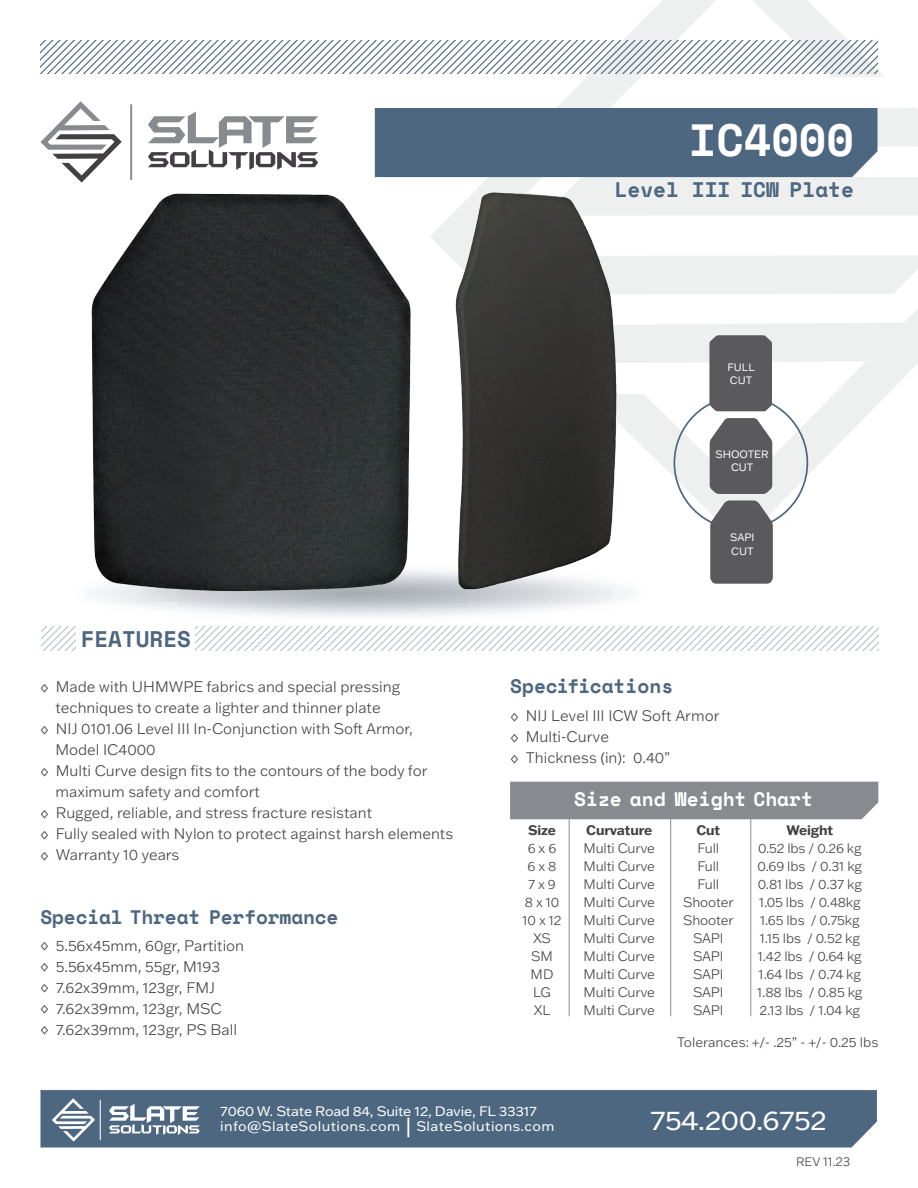
<style>
.page{position:relative;width:918px;height:1188px;background:#fff}
.page>*{position:absolute;margin:0;border:0;box-sizing:border-box;transform-origin:0 0}
.t1{font:700 45px "Space Mono";color:#fff}
.t2{font:27px "Franklin Gothic ATF";letter-spacing:-.015em;color:#fff;scale:1.05 1}
.t3{font:700 22.5px "Space Mono";color:#4d6780}
.t4{font:700 21px "Space Mono";color:#4d6780}
.t5{font:700 19.5px "Space Mono";letter-spacing:-.01em;color:#4d6780}
.t6{font:700 19.5px "Space Mono";color:#fff}
.t7{font:300 15px/21px "Franklin Gothic ATF";color:#424042}
.t8{font:300 13.5px/18px "Franklin Gothic ATF";letter-spacing:-.01em;color:#424042;text-align:center}
.t9{font:13.5px/15px "Franklin Gothic ATF";letter-spacing:.02em;color:#fff;scale:1.05 1}
.t10{font:700 13.5px "Franklin Gothic ATF";letter-spacing:-.01em;color:#424042}
.t11{font:300 12px "Franklin Gothic ATF";color:#424042}
.t12{font:10.5px/13.5px "Franklin Gothic ATF";color:#fff}
.s1{font-size:19.5px}
</style>
<div class="page">
<img style="left:45px;top:570px;width:628px;height:57px">
<svg style="left:633px;top:309px;width:285px;height:214px"></svg>
<svg style="left:430px;top:0;width:488px;height:294px"></svg>
<div style="left:375px;top:108px;width:503px;height:69px;background:#4d6780"></div>
<svg style="left:41px;top:101px;width:81px;height:82px"></svg>
<hr style="left:130px;top:104px;width:2px;height:76px;background:#888a90">
<svg style="left:148px;top:112px;width:170px;height:58px"></svg>
<div style="left:40px;top:1090px;width:837px;height:58px;background:#4d6780"></div>
<svg style="left:40px;top:40px;width:838px;height:33px"></svg>
<svg style="left:52px;top:1098px;width:43px;height:44px"></svg>
<hr style="left:100px;top:1100px;width:1px;height:40px;background:#fff">
<svg style="left:109px;top:1104px;width:91px;height:31px"></svg>
<img style="left:85px;top:193px;width:335px;height:409px">
<img style="left:442px;top:190px;width:191px;height:402px">
<hr style="left:569px;top:814px;width:1px;height:202px;background:#888a90">
<hr style="left:750px;top:812px;width:1px;height:204px;background:#888a90">
<hr style="left:670px;top:812px;width:1px;height:204px;background:#888a90">
<div style="left:510px;top:782px;width:368px;height:37px;background:#888a90"></div>
<svg style="left:41px;top:627px;width:837px;height:24px"></svg>
<div style="left:76px;top:621px;width:119px;height:34px;background:#fff"></div>
<div style="left:709px;top:335px;width:63px;height:76px;background:#5a595c"></div>
<svg style="left:710px;top:500px;width:63px;height:84px;background:#676669"></svg>
<svg style="left:710px;top:418px;width:62px;height:76px;background:#686769"></svg>
<h1 class="t1" style="left:689px;top:106px;width:167px">IC4000</h1>
<h3 class="t4" style="left:615px;top:174px;width:241px">Level III ICW Plate</h3>
<p class="t12" style="left:727px;top:360px;width:29px">FULL<br>CUT</p>
<p class="t12" style="left:715px;top:447px;width:55px;text-align:center">SHOOTER<br>CUT</p>
<h3 class="t3" style="left:81px;top:621px;width:112px">FEATURES</h3>
<p class="t7" style="left:40px;top:676px;width:361px">◊ Made with UHMWPE fabrics and special pressing</p>
<p class="t7" style="left:56px;top:697px;width:327px">techniques to create a lighter and thinner plate</p>
<p class="t7" style="left:40px;top:718px;width:374px">◊ NIJ 0101.06 Level III In-Conjunction with Soft Armor,</p>
<p class="t7" style="left:56px;top:739px;width:102px">Model IC4000</p>
<p class="t7" style="left:40px;top:760px;width:389px">◊ Multi Curve design fits to the contours of the body for</p>
<p class="t7" style="left:56px;top:781px;width:206px">maximum safety and comfort</p>
<p class="t7" style="left:40px;top:802px;width:333px">◊ Rugged, reliable, and stress fracture resistant</p>
<p class="t7" style="left:40px;top:823px;width:414px">◊ Fully sealed with Nylon to protect against harsh elements</p>
<p class="t7" style="left:40px;top:844px;width:140px">◊ Warranty 10 years</p>
<h3 class="t5" style="left:40px;top:902px;width:299px">Special Threat Performance</h3>
<p class="t7" style="left:40px;top:935px;width:205px">◊ 5.56x45mm, 60gr, Partition ◊ 5.56x45mm, 55gr, M193<br>◊ 7.62x39mm, 123gr, FMJ<br>◊ 7.62x39mm, 123gr, MSC<br>◊ 7.62x39mm, 123gr, PS Ball</p>
<p class="t12" style="left:730px;top:531px;width:26px">SAPI<br>CUT</p>
<h3 class="t5" style="left:510px;top:672px;width:165px">Specifications</h3>
<p class="t7" style="left:511px;top:705px;width:210px">◊ NIJ Level III ICW Soft Armor ◊ Multi-Curve<br>◊ Thickness (in): 0.40”</p>
<p class="t10" style="left:528px;top:821px;width:30px">Size</p>
<p class="t8" style="left:523px;top:839px;width:40px">6 x 6<br>6 x 8<br>7 x 9<br>8 x 10<br>10 x 12<br>XS<br>SM<br>MD<br>LG<br>XL</p>
<h3 class="t6" style="left:574px;top:785px;width:240px">Size and Weight Chart</h3>
<p class="t10" style="left:586px;top:821px;width:67px">Curvature</p>
<p class="t8" style="left:583px;top:839px;width:73px;text-align:justify">Multi Curve Multi Curve Multi Curve Multi Curve Multi Curve Multi Curve Multi Curve Multi Curve Multi Curve Multi Curve</p>
<p class="t10" style="left:696px;top:821px;width:25px">Cut</p>
<p class="t8" style="left:683px;top:839px;width:52px">Full<br>Full<br>Full<br>Shooter<br>Shooter<br>SAPI<br>SAPI<br>SAPI<br>SAPI<br>SAPI</p>
<p class="t10" style="left:786px;top:821px;width:48px">Weight</p>
<p class="t8" style="left:757px;top:839px;width:107px;text-align:left">0.52 lbs / 0.26 kg<br>0.69 lbs / 0.31 kg<br>0.81 lbs / 0.37 kg<br>1.05 lbs / 0.48kg<br>1.65 lbs / 0.75kg<br>1.15 lbs / 0.52 kg<br>1.42 lbs / 0.64 kg<br>1.64 lbs / 0.74 kg<br>1.88 lbs / 0.85 kg<br>2.13 lbs / 1.04 kg</p>
<p class="t8" style="left:677px;top:1033px;width:203px">Tolerances: +/- .25” - +/- 0.25 lbs</p>
<p class="t9" style="left:220px;top:1103px;width:320px">7060 W. State Road 84, Suite 12, Davie, FL 33317 info@SlateSolutions.com <span class="s1">|</span> SlateSolutions.com</p>
<h2 class="t2" style="left:650px;top:1103px;width:170px">754.200.6752</h2>
<p class="t11" style="left:796px;top:1154px;width:56px">REV 11.23</p>
</div>
